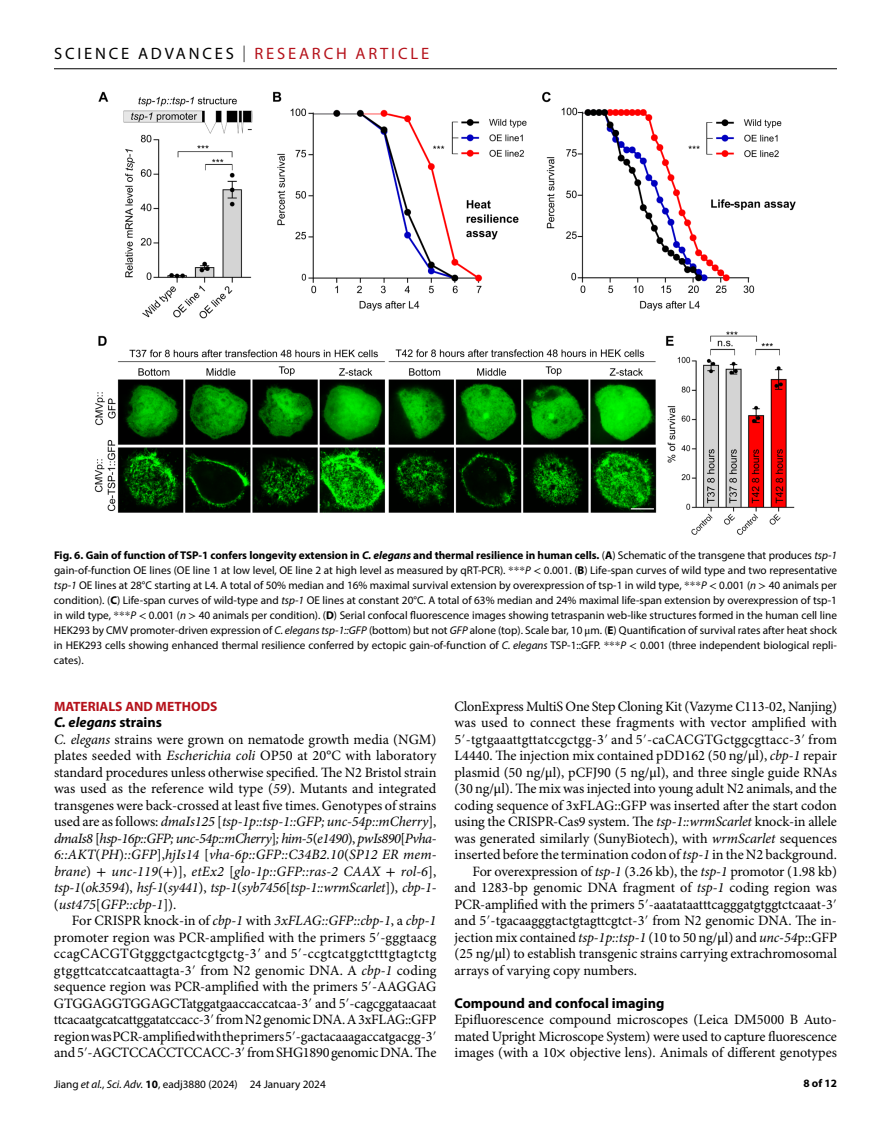
<style>
.page{position:relative;width:891px;height:1134px;background:#fff}
.page>*{position:absolute;margin:0;border:0;box-sizing:border-box;transform-origin:0 0}
.t1{font:16.5px "Myriad Pro";letter-spacing:.17em;color:#000}
.t2{font:14.25px/16.5px "Minion Pro";letter-spacing:-.005em;color:#000;text-align:justify}
.t3{font:700 14.25px "Myriad Pro";color:#000}
.t4{font:italic 700 14.25px "Myriad Pro";color:#000}
.t5{font:700 13.5px "Myriad Pro";color:#b5121b}
.t6{font:11.25px/15px "Myriad Pro";color:#000;text-align:justify}
.t7{font:700 11.25px "Myriad Pro";color:#000}
.s1{font-weight:300}
.s2{color:#b5121b}
.s3{font-weight:700}
.s4{font-weight:700;font-style:italic}
.s5{font-style:italic}
.s6{font-family:"STIX"}
.s7{font-style:normal}
</style>
<div class="page">
<hr style="left:54px;top:68px;width:783px;height:1px;background:#000">
<img style="left:94px;top:91px;width:702px;height:444px">
<p class="t1" style="left:54px;top:44px;width:376px">Science Adva nces <span class="s1">|</span> <span class="s2">Resear ch Ar ticle</span></p>
<p class="t6" style="left:54px;top:548px;width:785px"><span class="s3">Fig. 6. Gain of function of TSP-1 confers longevity extension in</span> <span class="s4">C. elegans</span> <span class="s3">and thermal resilience in human cells.</span> (<span class="s3">A</span>) Schematic of the transgene that produces <span class="s5">tsp-1 </span>gain-of-function OE lines (OE line 1 at low level, OE line 2 at high level as measured by qRT-PCR). <span class="s6">***</span><span class="s5">P</span> <span class="s6">&lt;</span> 0.001. (<span class="s3">B</span>) Life-span curves of wild type and two representative <span class="s5">tsp-1</span> OE lines at 28°C starting at L4. A total of 50% median and 16% maximal survival extension by overexpression of tsp-1 in wild type, <span class="s6">***</span><span class="s5">P</span> <span class="s6">&lt;</span> 0.001 (<span class="s5">n</span> <span class="s6">&gt;</span> 40 animals per condition). (<span class="s3">C</span>) Life-span curves of wild-type and <span class="s5">tsp-1</span> OE lines at constant 20°C. A total of 63% median and 24% maximal life-span extension by overexpression of tsp-1 in wild type, <span class="s6">***</span><span class="s5">P</span> <span class="s6">&lt;</span> 0.001 (<span class="s5">n</span> <span class="s6">&gt;</span> 40 animals per condition). (<span class="s3">D</span>) Serial confocal fluorescence images showing tetraspanin web-like structures formed in the human cell line HE K293 by CMV promoter-driven expression of <span class="s5">C. elegans tsp-1::GFP</span> (bottom) but not <span class="s5">GFP</span> alone (top). Scale bar, 10 <span class="s6">μ</span>m. (<span class="s3">E</span>) Quantification of survival rates after heat shock in HEK293 cells showing enhanced thermal resilience conferred by ectopic gain-of-function of <span class="s5">C. elegans</span> TSP-1::GFP. <span class="s6">***</span><span class="s5">P</span> <span class="s6">&lt;</span> 0.001 (three independent biological repli&shy;cates).</p>
<p class="t5" style="left:54px;top:697px;width:165px">MATERIALS AND METHODS</p>
<p class="t4" style="left:54px;top:713px;width:109px">C. elegans <span class="s7">strains</span></p>
<p class="t2" style="left:54px;top:731px;width:384px"><span class="s5">C. elegans</span> strains were grown on nematode growth media (NGM) plates seeded with <span class="s5">Escherichia coli</span> OP50 at 20°C with laboratory standard procedures unless otherwise specified. The N2 Bristol strain was used as the reference wild type (<span class="s5">59</span>). Mutants and integrated transgenes were back-crossed at least five times. Genotypes of strains used are as follows: <span class="s5">dmaIs125</span> [<span class="s5">tsp-1p::tsp-1::GFP; unc-54p::mCherry</span>], <span class="s5">dmaIs8</span> [<span class="s5">hsp-16p::GFP; unc-54p::mCherry</span>]<span class="s5">; him-5</span>(<span class="s5">e1490</span>), <span class="s5">pwIs890</span>[<span class="s5">Pvha-6::AKT</span>(<span class="s5">PH</span>)<span class="s5">::GFP</span>],<span class="s5">hjIs14</span> [<span class="s5">vha-6p::GFP::C34B2.10</span>(<span class="s5">SP12 ER mem&shy;brane</span>) <span class="s6">+</span> <span class="s5">unc-119</span>(<span class="s6">+</span>)], <span class="s5">etEx2</span> [<span class="s5">glo-1p::GFP::ras-2 CAAX</span> <span class="s6">+</span> <span class="s5">rol-6</span>], <span class="s5">tsp-1</span>(<span class="s5">ok3594</span>), <span class="s5">hsf-1</span>(<span class="s5">sy441</span>), <span class="s5">tsp-1</span>(<span class="s5">syb7456</span>[<span class="s5">tsp-1::wrmScarlet</span>]), <span class="s5">cbp-1- </span>(<span class="s5">ust475</span>[<span class="s5">GFP::cbp-1</span>]).</p>
<p class="t2" style="left:54px;top:913px;width:384px;text-indent:18px">For CRISPR knock-in of <span class="s5">cbp-1</span> with <span class="s5">3xFLAG::GFP::cbp-1</span>, a <span class="s5">cbp-1 </span>promoter region was PCR-amplified with the primers 5<span class="s6">′</span>-gggtaacg ccagCACGTGtgggctgactcgtgctg-3<span class="s6">′</span> and 5<span class="s6">′</span>-ccgtcatggtctttgtagtctg gtggttcatccatcaattagta-3<span class="s6">′</span> from N2 genomic DNA. A <span class="s5">cbp-1</span> coding sequence region was PCR-amplified with the primers 5<span class="s6">′</span>-AAGGAG GTGGAGGTGGAGCTatggatgaaccaccatcaa-3<span class="s6">′</span> and 5<span class="s6">′</span>-cagcggataacaat ttcacaatgcatcattggatatccacc-3<span class="s6">′</span> from N2 genomic DNA. A 3xFLAG::GFP region was PCR-amplified with the primers 5<span class="s6">′</span>-gactacaaagaccatgacgg-3<span class="s6">′ </span>and 5<span class="s6">′</span>-AGCTCCACCTCCACC-3<span class="s6">′</span> from SHG1890 genomic DNA. The</p>
<p class="t6" style="left:54px;top:1076px;width:273px">Jiang <span class="s5">et al.</span>, <span class="s5">Sci. Adv.</span> <span class="s3">10</span>, eadj3880 (2024) 24 January 2024</p>
<p class="t2" style="left:455px;top:699px;width:384px">ClonExpress MultiS One Step Cloning Kit (Vazyme C113-02, Nanjing)</p>
<p class="t2" style="left:455px;top:715px;width:384px">was used to connect these fragments with vector amplified with</p>
<p class="t2" style="left:455px;top:732px;width:384px">5<span class="s6">′</span>-tgtgaaattgttatccgctgg-3<span class="s6">′</span> and 5<span class="s6">′</span>-caCACGTGctggcgttacc-3<span class="s6">′</span> from</p>
<p class="t2" style="left:455px;top:748px;width:384px">L4440. The injection mix contained pDD162 (50 ng/<span class="s6">μ</span>l), <span class="s5">cbp-1</span> repair</p>
<p class="t2" style="left:455px;top:765px;width:384px">plasmid (50 ng/<span class="s6">μ</span>l), pCFJ90 (5 ng/<span class="s6">μ</span>l), and three single guide RNAs</p>
<p class="t2" style="left:455px;top:781px;width:384px">(30 ng/<span class="s6">μ</span>l). The mix was injected into young adult N2 animals, and the</p>
<p class="t2" style="left:455px;top:798px;width:384px">coding sequence of 3xFLAG::GFP was inserted after the start codon</p>
<p class="t2" style="left:455px;top:814px;width:384px">using the CRISPR-Cas9 system. The <span class="s5">tsp-1::wrmScarlet</span> knock-in allele</p>
<p class="t2" style="left:455px;top:831px;width:384px">was generated similarly (SunyBiotech), with <span class="s5">wrmScarlet</span> sequences</p>
<p class="t2" style="left:455px;top:847px;width:384px">inserted before the termination codon of <span class="s5">tsp-1</span> in the N2 background.</p>
<p class="t2" style="left:473px;top:864px;width:366px">For overexpression of <span class="s5">tsp-1</span> (3.26 kb), the <span class="s5">tsp-1</span> promotor (1.98 kb)</p>
<p class="t2" style="left:455px;top:880px;width:384px">and 1283-bp genomic DNA fragment of <span class="s5">tsp-1</span> coding region was</p>
<p class="t2" style="left:455px;top:897px;width:384px">PCR-amplified with the primers 5<span class="s6">′</span>-aaatataatttcagggatgtggtctcaaat-3<span class="s6">′</span></p>
<p class="t2" style="left:455px;top:913px;width:384px">and 5<span class="s6">′</span>-tgacaagggtactgtagttcgtct-3<span class="s6">′</span> from N2 genomic DNA. The in-</p>
<p class="t2" style="left:455px;top:930px;width:384px">jection mix contained <span class="s5">tsp-1p::tsp-1</span> (10 to 50 ng/<span class="s6">μ</span>l) and <span class="s5">unc-54</span>p::GFP</p>
<p class="t2" style="left:455px;top:946px;width:384px">(25 ng/<span class="s6">μ</span>l) to establish transgenic strains carrying extrachromosomal</p>
<p class="t2" style="left:455px;top:963px;width:184px">arrays of varying copy numbers.</p>
<p class="t3" style="left:455px;top:994px;width:211px">Compound and confocal imaging</p>
<p class="t2" style="left:455px;top:1012px;width:384px">Epifluorescence compound microscopes (Leica DM5000 B Auto&shy;mated Upright Microscope System) were used to capture fluorescence images (with a 10<span class="s6">×</span> objective lens). Animals of different genotypes</p>
<p class="t7" style="left:803px;top:1076px;width:35px">8 of 12</p>
</div>
